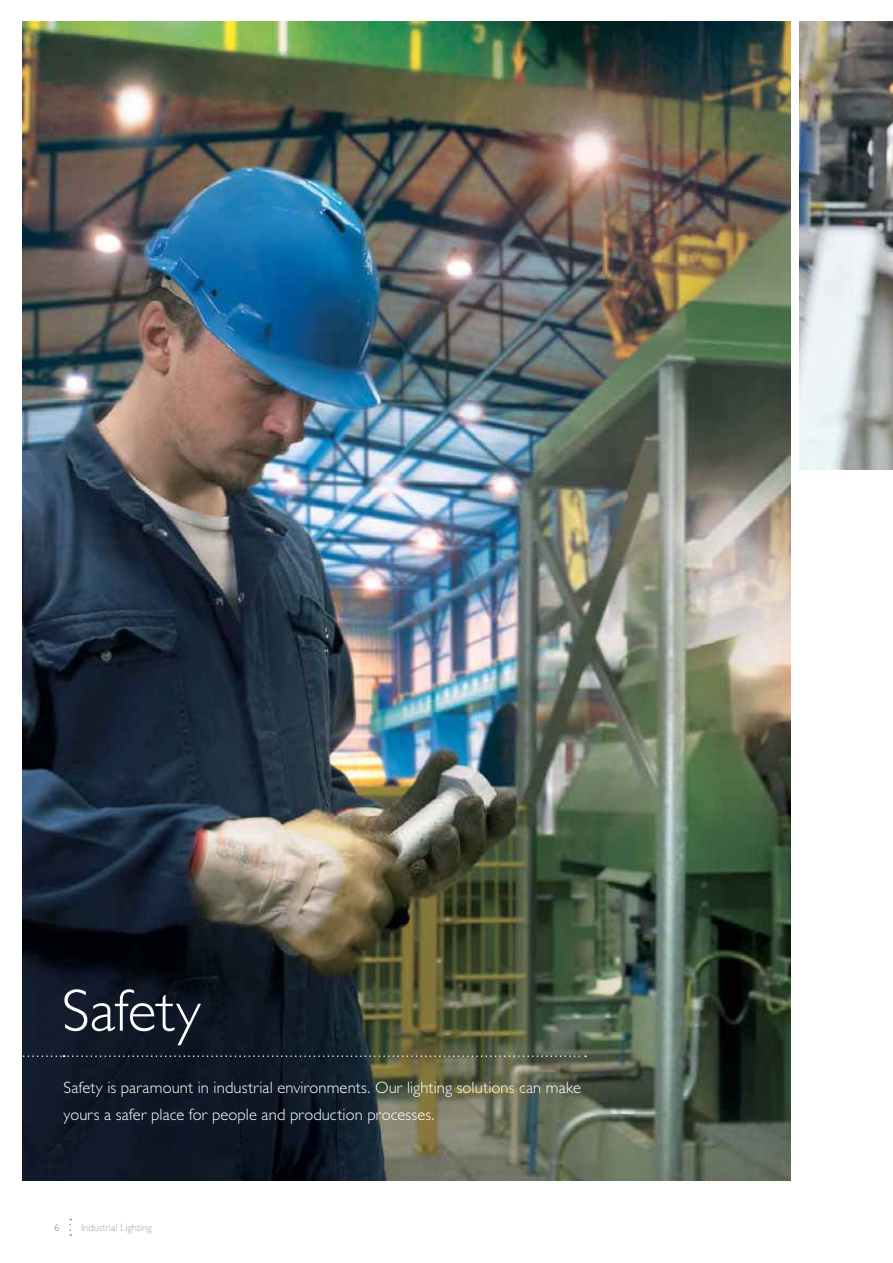
<style>
.page{position:relative;width:893px;height:1263px;background:#fff}
.page>*{position:absolute;margin:0;border:0;box-sizing:border-box;transform-origin:0 0}
.t1{font:300 60px "Gill Sans";letter-spacing:-.005em;color:#fff}
.t2{font:300 16.5px/27px "Gill Sans";letter-spacing:.01em;color:#fff}
.t3{font:300 10.5px "Gill Sans";color:#a7a9ac}
.t4{font:300 10.5px "Gill Sans";color:#808285}
</style>
<div class="page">
<svg style="left:69px;top:1219px;width:2px;height:17px"></svg>
<img style="left:22px;top:21px;width:769px;height:1160px">
<img style="left:799px;top:21px;width:94px;height:448px">
<svg style="left:22px;top:1055px;width:564px;height:2px"></svg>
<h1 class="t1" style="left:62px;top:990px;width:140px">Safety</h1>
<p class="t2" style="left:64px;top:1076px;width:519px">Safety is paramount in industrial environments. Our lighting solutions can make yours a safer place for people and production processes.</p>
<p class="t4" style="left:54px;top:1224px;width:7px">6</p>
<p class="t3" style="left:81px;top:1224px;width:72px">Industrial Lighting</p>
</div>
